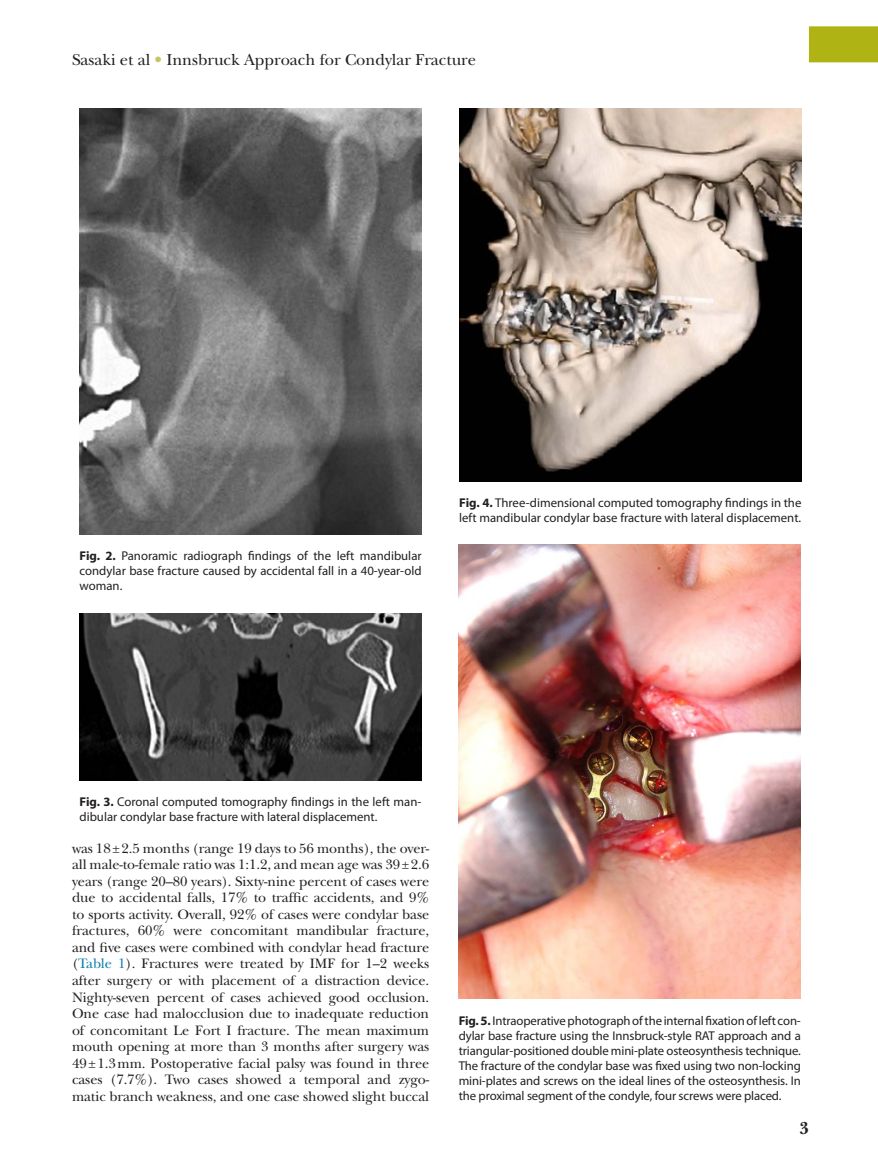
<style>
.page{position:relative;width:878px;height:1175px;background:#fff}
.page>*{position:absolute;margin:0;border:0;box-sizing:border-box;transform-origin:0 0}
.t1{font:700 18px "New Baskerville Std";color:#231f20}
.t2{font:16.5px "New Baskerville Std";color:#231f20}
.t3{font:14.25px/16.5px "New Baskerville Std";letter-spacing:-.005em;color:#231f20;text-align:justify}
.t4{font:12.75px/15px "Myriad Pro";color:#231f20}
.s1{color:#c5c660}
.s2{font-weight:700}
.s3{color:#0f7eac}
</style>
<div class="page">
<div style="left:808px;top:26px;width:70px;height:36px;background:#afb314"></div>
<img style="left:80px;top:108px;width:341px;height:426px">
<img style="left:79px;top:613px;width:342px;height:167px">
<img style="left:459px;top:108px;width:342px;height:373px">
<img style="left:459px;top:544px;width:341px;height:454px">
<p class="t2" style="left:72px;top:50px;width:405px">Sasaki et al <span class="s1">•</span> Innsbruck Approach for Condylar Fracture</p>
<p class="t4" style="left:80px;top:548px;width:343px;text-align:justify"><span class="s2">Fig. 2.</span> Panoramic radiograph findings of the left mandibular condylar base fracture caused by accidental fall in a 40-year-old woman.</p>
<p class="t4" style="left:459px;top:495px;width:344px"><span class="s2">Fig. 4.</span> Three-dimensional computed tomography findings in the left mandibular condylar base fracture with lateral displacement.</p>
<p class="t4" style="left:80px;top:794px;width:343px"><span class="s2">Fig. 3.</span> Coronal computed tomography findings in the left man&shy;dibular condylar base fracture with lateral displacement.</p>
<p class="t3" style="left:72px;top:840px;width:359px">was 18±2.5 months (range 19 days to 56 months), the over&shy;all male-to-female ratio was 1:1.2, and mean age was 39±2.6 years (range 20–80 years). Sixty-nine percent of cases were due to accidental falls, 17% to traffic accidents, and 9% to sports activity. Overall, 92% of cases were condylar base fractures, 60% were concomitant mandibular fracture, and five cases were combined with condylar head fracture (<span class="s3">Table 1</span>). Fractures were treated by IMF for 1–2 weeks after surgery or with placement of a distraction device.<br>Nighty-seven percent of cases achieved good occlusion.<br>One case had malocclusion due to inadequate reduction of concomitant Le Fort I fracture. The mean maximum mouth opening at more than 3 months after surgery was 49±1.3mm. Postoperative facial palsy was found in three cases (7.7%). Two cases showed a temporal and zygo&shy;matic branch weakness, and one case showed slight buccal</p>
<p class="t4" style="left:459px;top:1013px;width:343px"><span class="s2">Fig. 5.</span> I ntraoperative photograph of the internal fixation of left con&shy;dylar base fracture using the I nnsbruck-style RAT</p>
<p class="t4" style="left:459px;top:1028px;width:343px;text-align:justify;text-indent:259px">approach and a triangular-positioned double mini-plate osteosynthesis technique.<br>The fracture of the condylar base was fixed using two non-locking mini-plates and screws on the ideal lines of the osteosynthesis. I n the proximal segment of the condyle, four screws were placed.</p>
<p class="t1" style="left:799px;top:1118px;width:11px">3</p>
</div>
